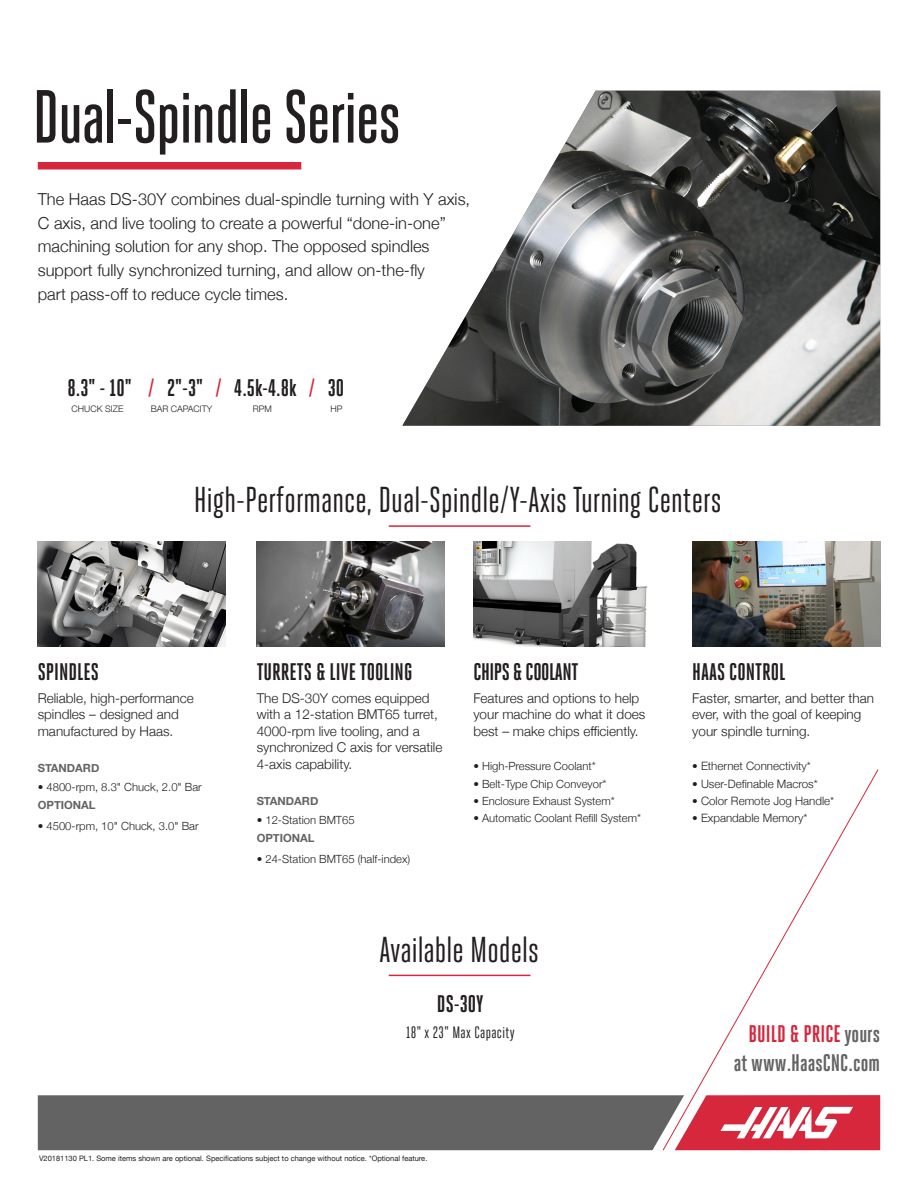
<style>
.page{position:relative;width:918px;height:1188px;background:#fff}
.page>*{position:absolute;margin:0;border:0;box-sizing:border-box;transform-origin:0 0}
.Haas_Body_Copy{font:500 75px "Heroic Condensed";letter-spacing:-.02em;color:#231f20}
.t1{font:36px "Heroic Condensed";color:#231f20}
.t2{font:700 24px "Heroic Condensed";color:#231f20}
.t3{font:700 24px/28.8px "Heroic Condensed";color:#626362;text-align:right}
.t4{font:700 24px "Heroic Condensed";letter-spacing:-.02em;color:#231f20}
.Haas_Body_Copy-2{font:300 16.5px/23.7px "Helvetica Neue";color:#231f20}
.t5{font:16.5px "Heroic Condensed";letter-spacing:.02em;color:#231f20}
.t6{font:300 13.5px/16.5px "Helvetica Neue";color:#231f20}
.t7{font:300 11.55px "Helvetica Neue";color:#231f20}
.t8{font:300 11.25px "Helvetica Neue";color:#231f20}
.t9{font:700 11.25px "Helvetica Neue";color:#626362}
.t10{font:300 9px "Helvetica Neue";color:#231f20}
.t11{font:7.5px "Helvetica Neue";color:#231f20}
.s1{color:#d6273d}
.s2{font-size:11.55px}
.s3{font-size:11.25px}
</style>
<div class="page">
<svg style="left:663px;top:769px;width:216px;height:382px"></svg>
<svg style="left:38px;top:1095px;width:842px;height:55px;background:#826467"></svg>
<img style="left:38px;top:542px;width:188px;height:104px">
<img style="left:257px;top:542px;width:188px;height:104px">
<img style="left:474px;top:542px;width:173px;height:104px">
<img style="left:692px;top:542px;width:188px;height:104px">
<img style="left:402px;top:91px;width:478px;height:335px">
<hr style="left:389px;top:975px;width:141px;height:1px;background:#d6273d">
<hr style="left:389px;top:525px;width:141px;height:2px;background:#d6273d">
<div style="left:38px;top:162px;width:263px;height:8px;background:#d6273d"></div>
<p class="Haas_Body_Copy" style="left:32px;top:76px;width:370px">Dual-Spindle Series</p>
<p class="Haas_Body_Copy-2" style="left:38px;top:186px;width:434px">The Haas DS-30Y combines dual-spindle turning with Y axis, C axis, and live tooling to create a powerful “done-in-one” machining solution for any shop. The opposed spindles support fully synchronized turning, and allow on-the-fly<br>part pass-off to reduce cycle times.</p>
<p class="t2" style="left:68px;top:374px;width:278px">8.3" - 10" <span class="s1">/</span> 2"-3" <span class="s1">/</span> 4.5k-4.8k <span class="s1">/</span> 30</p>
<p class="t10" style="left:72px;top:401px;width:53px">CHUCK SIZE</p>
<p class="t10" style="left:151px;top:401px;width:63px">BAR CAPACITY</p>
<p class="t10" style="left:253px;top:401px;width:21px">RPM</p>
<p class="t10" style="left:331px;top:401px;width:14px">HP</p>
<p class="t1" style="left:194px;top:480px;width:529px">High-Performance, Dual-Spindle/Y-Axis Turning Centers</p>
<p class="t2" style="left:38px;top:658px;width:63px">SPINDLES</p>
<p class="t6" style="left:38px;top:689px;width:158px">Reliable, high-performance spindles – designed and manufactured by Haas.</p>
<p class="t9" style="left:38px;top:759px;width:63px">STANDARD</p>
<p class="t8" style="left:38px;top:778px;width:166px">• 4800-rpm, 8.3" Chuck, 2.0" Bar</p>
<p class="t9" style="left:38px;top:797px;width:59px">OPTIONAL</p>
<p class="t8" style="left:38px;top:817px;width:162px">• 4500-rpm, 10" Chuck, 3.0" Bar</p>
<p class="t2" style="left:257px;top:658px;width:157px">TURRETS &amp; LIVE TOOLING</p>
<p class="t6" style="left:257px;top:689px;width:187px">The DS-30Y comes equipped with a 12-station BMT65 turret,<br>4000-rpm live tooling, and a synchronized C axis for versatile<br>4-axis capability.</p>
<p class="t9" style="left:257px;top:792px;width:63px">STANDARD</p>
<p class="t8" style="left:257px;top:811px;width:100px">• 12-Station BMT65</p>
<p class="t9" style="left:257px;top:830px;width:59px">OPTIONAL</p>
<p class="t8" style="left:257px;top:850px;width:155px">• 24-Station BMT65 (half-index)</p>
<p class="t4" style="left:473px;top:658px;width:107px">CHIPS &amp; COOLANT</p>
<p class="t6" style="left:473px;top:689px;width:174px">Features and options to help your machine do what it does best – make chips efficiently.</p>
<p class="t8" style="left:473px;top:757px;width:124px">• High-Pressure Coolant<span class="s2">*</span></p>
<p class="t8" style="left:473px;top:775px;width:135px">• Belt-Type Chip Conveyor<span class="s2">*</span></p>
<p class="t8" style="left:473px;top:792px;width:143px">• Enclosure Exhaust System<span class="s2">*</span></p>
<p class="t8" style="left:473px;top:809px;width:169px">• Automatic Coolant Refill System<span class="s2">*</span></p>
<p class="t1" style="left:379px;top:931px;width:161px">Available Models</p>
<p class="t2" style="left:437px;top:990px;width:48px">DS-30Y</p>
<p class="t5" style="left:406px;top:1023px;width:110px">18" x 23" Max Capacity</p>
<p class="t11" style="left:39px;top:1153px;width:390px">V20181130 PL1. Some items shown are optional. Specifications subject to change without notice. *Optional feature.</p>
<p class="t2" style="left:692px;top:658px;width:95px">HAAS CONTROL</p>
<p class="t6" style="left:692px;top:689px;width:183px">Faster, smarter, and better than ever, with the goal of keeping your spindle turning.</p>
<p class="t7" style="left:692px;top:757px;width:120px"><span class="s3">•</span> Ethernet Connectivity*</p>
<p class="t7" style="left:692px;top:774px;width:127px"><span class="s3">•</span> User-Definable Macros*</p>
<p class="t7" style="left:692px;top:792px;width:144px"><span class="s3">•</span> Color Remote Jog Handle*</p>
<p class="t7" style="left:692px;top:809px;width:117px"><span class="s3">•</span> Expandable Memory*</p>
<p class="t3" style="left:734px;top:1019px;width:148px"><span class="s1">BUILD &amp; PRICE</span> yours at www.HaasCNC.com</p>
</div>
